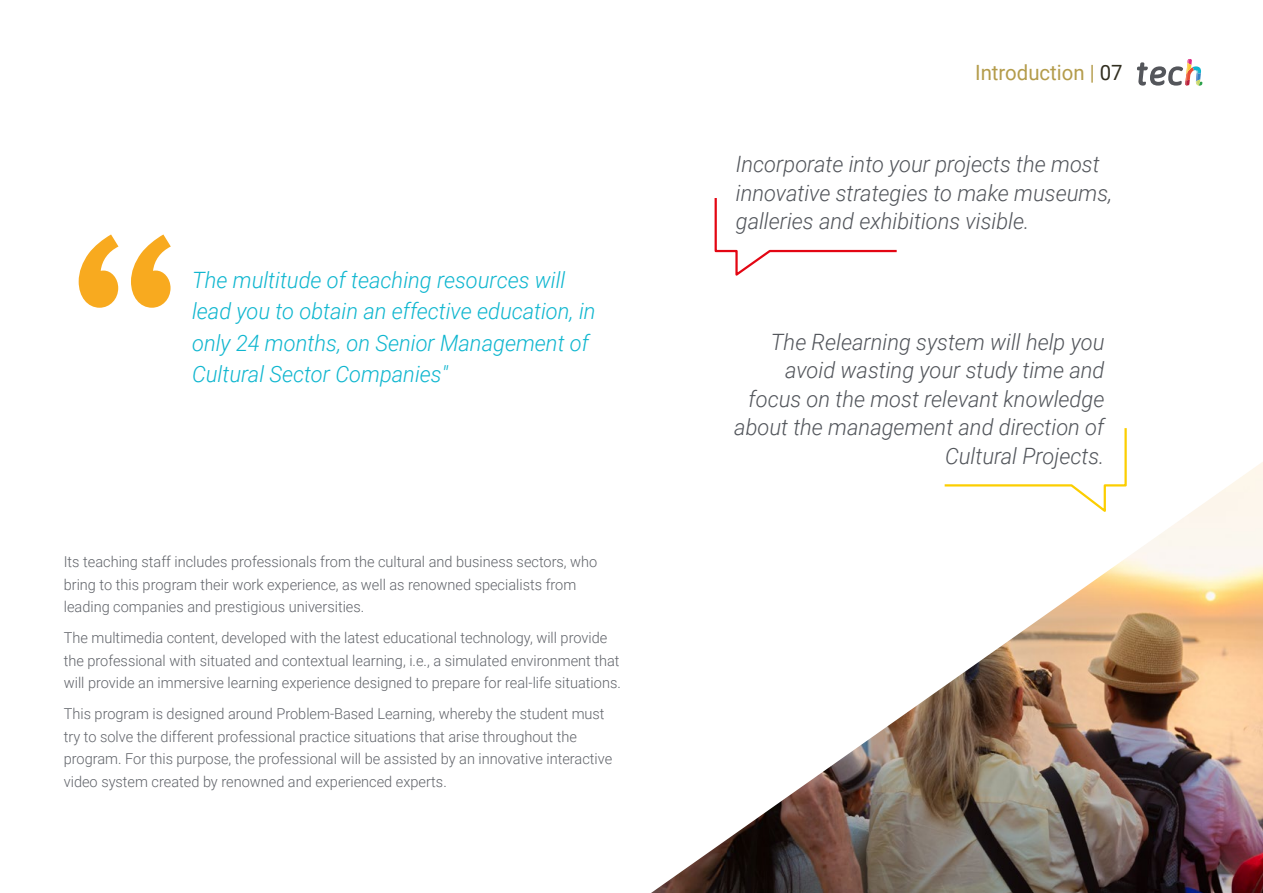
<style>
.page{position:relative;width:1263px;height:893px;background:#fff}
.page>*{position:absolute;margin:0;border:0;box-sizing:border-box;transform-origin:0 0}
.t1{font:italic 300 22.5px/28.5px "Roboto";color:#52555b;text-align:right}
.t2{font:italic 300 22.5px/31.5px "Roboto";color:#0fb6cf}
.t3{font:21px "Roboto";color:#b49c4b}
.t4{font:300 15px/22.5px "Roboto";color:#61646a}
.s1{color:#312e20}
</style>
<div class="page">
<svg style="left:79px;top:234px;width:92px;height:74px"></svg>
<svg style="left:1124px;top:428px;width:3px;height:33px"></svg>
<svg style="left:714px;top:198px;width:183px;height:78px"></svg>
<svg style="left:1137px;top:59px;width:65px;height:27px"></svg>
<img style="left:651px;top:461px;width:612px;height:432px">
<h1 class="t2" style="left:192px;top:263px;width:405px">The multitude of teaching resources will lead you to obtain an effective education, in only 24 months, on Senior Management of Cultural Sector Companies"</h1>
<p class="t4" style="left:64px;top:550px;width:535px">Its teaching staff includes professionals from the cultural and business sectors, who bring to this program their work experience, as well as renowned specialists from leading companies and prestigious universities.</p>
<p class="t4" style="left:64px;top:626px;width:559px">The multimedia content, developed with the latest educational technology, will provide the professional with situated and contextual learning, i.e., a simulated environment that will provide an immersive learning experience designed to prepare for real-life situations.</p>
<p class="t4" style="left:64px;top:702px;width:550px">This program is designed around Problem-Based Learning, whereby the student must try to solve the different professional practice situations that arise throughout the program. For this purpose, the professional will be assisted by an innovative interactive video system created by renowned and experienced experts.</p>
<h2 class="t3" style="left:975px;top:57px;width:149px">Introduction | <span class="s1">07</span></h2>
<h1 class="t1" style="left:736px;top:149px;width:378px;text-align:left">Incorporate into your projects the most innovative strategies to make museums, galleries and exhibitions visible.</h1>
<h1 class="t1" style="left:734px;top:327px;width:372px">The Relearning system will help you avoid wasting your study time and focus on the most relevant knowledge about the management and direction of<br>Cultural Projects.</h1>
</div>
